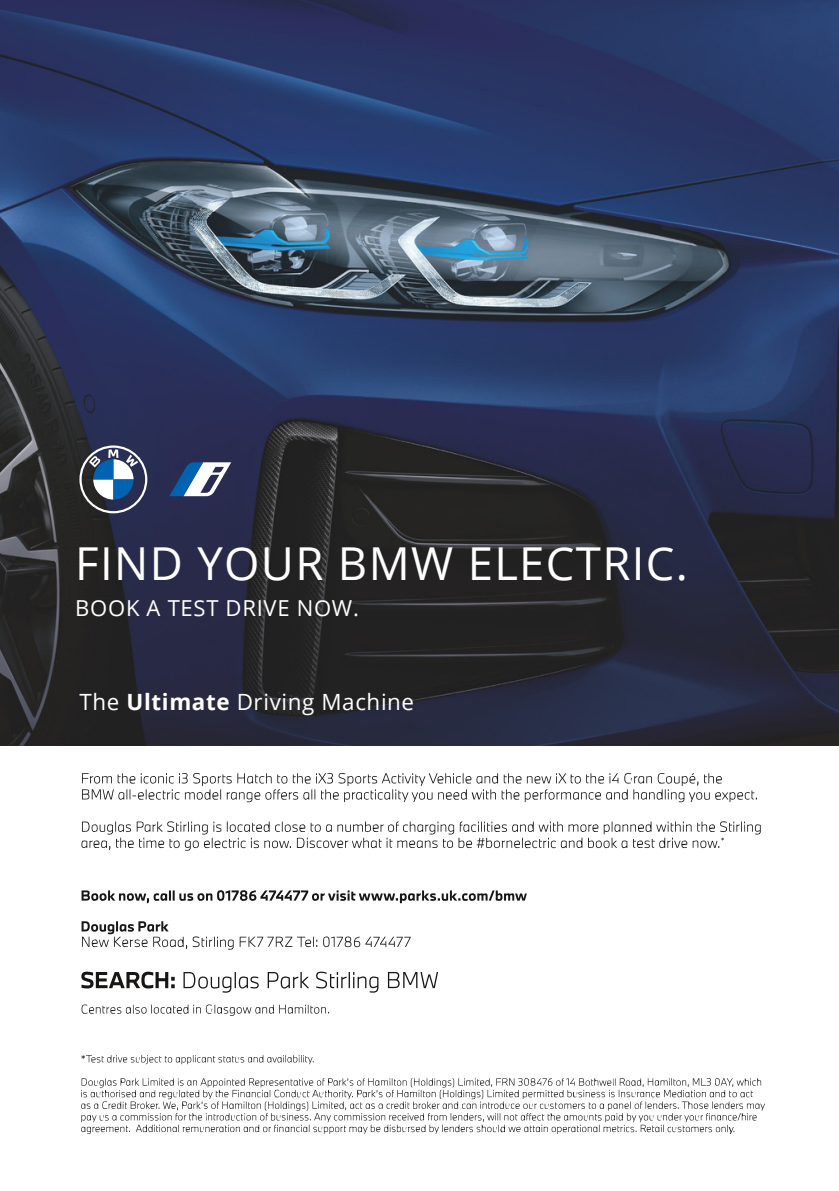
<style>
.page{position:relative;width:839px;height:1191px;background:#fff}
.page>*{position:absolute;margin:0;border:0;box-sizing:border-box;transform-origin:0 0}
.t1{font:45.4px "Open Sans";letter-spacing:.03em;color:#fff}
.t2{font:22.4px "Open Sans";letter-spacing:.03em;color:#fff}
.t3{font:22px "Open Sans";letter-spacing:.03em;color:#fff}
.s1{font-weight:700}
</style>
<div class="page">
<img style="left:0;top:0;width:838px;height:745px">
<svg style="left:79px;top:445px;width:68px;height:68px"></svg>
<svg style="left:81px;top:1078px;width:684px;height:56px"></svg>
<svg style="left:81px;top:1055px;width:232px;height:9px"></svg>
<svg style="left:82px;top:1005px;width:247px;height:11px"></svg>
<svg style="left:81px;top:972px;width:357px;height:21px"></svg>
<svg style="left:81px;top:821px;width:679px;height:30px"></svg>
<svg style="left:82px;top:773px;width:675px;height:29px"></svg>
<svg style="left:82px;top:921px;width:328px;height:29px"></svg>
<svg style="left:82px;top:890px;width:445px;height:13px"></svg>
<svg style="left:169px;top:462px;width:62px;height:34px"></svg>
<h1 class="t1" style="left:75px;top:531px;width:614px">FIND YOUR BMW ELECTRIC.</h1>
<p class="t3" style="left:75px;top:592px;width:285px">BOOK A TEST DRIVE NOW.</p>
<p class="t2" style="left:80px;top:686px;width:336px">The <span class="s1">Ultimate</span> Driving Machine</p>
</div>
